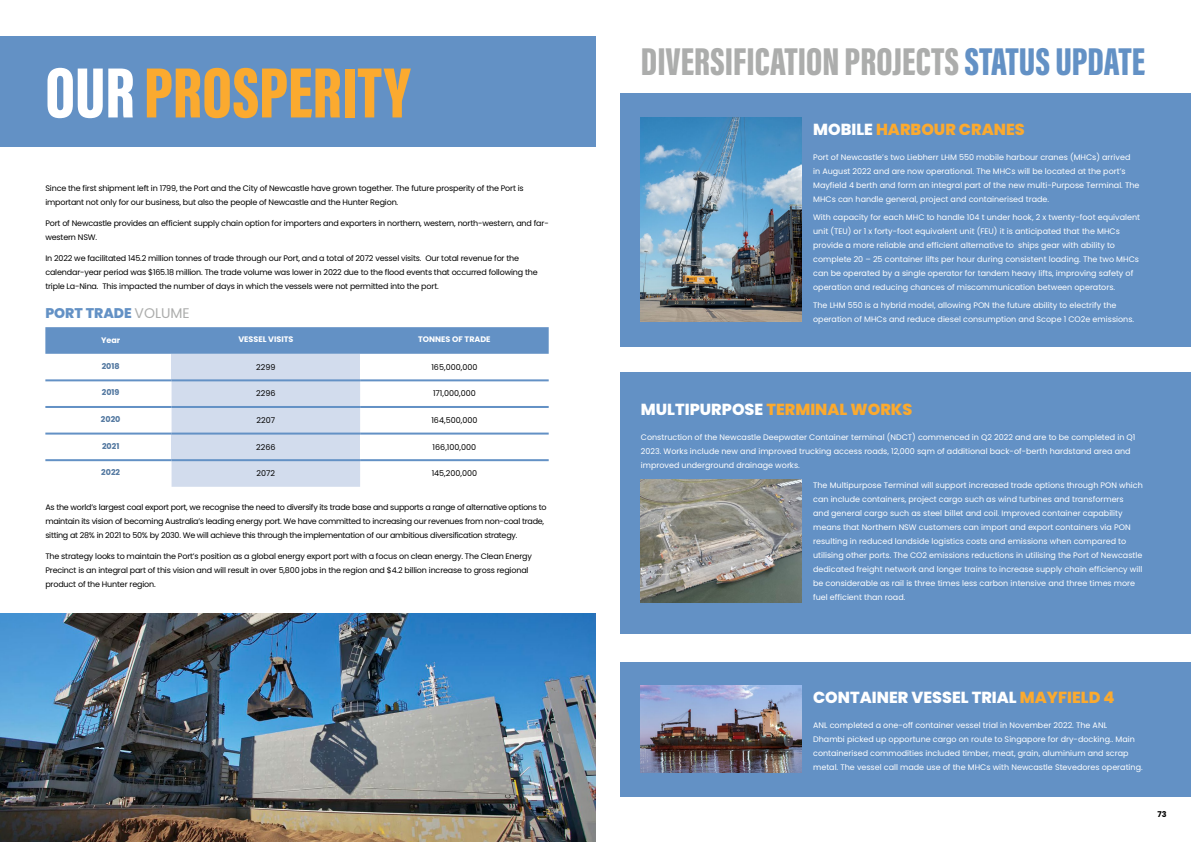
<style>
.page{position:relative;width:1191px;height:842px;background:#fff}
.page>*{position:absolute;margin:0;border:0;box-sizing:border-box;transform-origin:0 0}
.t1{font:73.3px "Acumin Variable Concept";color:#fbaa2f}
.t2{font:40px "Acumin Variable Concept";color:#acadac}
.t3{font:800 16px "Poppins";color:#fbaa2f}
.t4{font:800 16px "Poppins";color:#fff}
.t5{font:800 14px "Poppins";color:#6391c5}
.t6{font:8px/14px "Poppins";color:#fff}
.t7{font:8px/14px "Poppins";letter-spacing:-.02em;color:#000}
.t8{font:8px "Poppins";color:#000}
.t9{font:700 8px "Poppins";color:#fff}
.t10{font:700 8px "Poppins";color:#4f759e}
.t11{font:700 8px "Poppins";color:#000}
.s1{color:#fff}
.s2{font-weight:400;color:#acadac}
.s3{color:#6391c5}
.s4{color:#fbaa2f}
</style>
<div class="page">
<div style="left:0;top:36px;width:595px;height:111px;background:#6391c5"></div>
<svg style="left:45px;top:327px;width:504px;height:27px;background:#6592c5"></svg>
<div style="left:171px;top:354px;width:189px;height:26px;background:#d2dced"></div>
<div style="left:171px;top:381px;width:189px;height:106px;background:#d2dced"></div>
<div style="left:171px;top:434px;width:189px;height:26px;background:#d2dced"></div>
<hr style="left:45px;top:379px;width:126px;height:2px;background:#6391c5">
<hr style="left:171px;top:379px;width:189px;height:2px;background:#6391c5">
<hr style="left:360px;top:379px;width:189px;height:2px;background:#6391c5">
<hr style="left:45px;top:406px;width:126px;height:2px;background:#6391c5">
<hr style="left:171px;top:406px;width:189px;height:2px;background:#6391c5">
<hr style="left:360px;top:406px;width:189px;height:2px;background:#6391c5">
<hr style="left:45px;top:433px;width:126px;height:2px;background:#6391c5">
<hr style="left:171px;top:433px;width:189px;height:2px;background:#6391c5">
<hr style="left:360px;top:433px;width:189px;height:2px;background:#6391c5">
<hr style="left:45px;top:459px;width:126px;height:2px;background:#6391c5">
<hr style="left:171px;top:459px;width:189px;height:2px;background:#6391c5">
<hr style="left:360px;top:459px;width:189px;height:2px;background:#6391c5">
<div style="left:620px;top:94px;width:571px;height:253px;background:#6391c5"></div>
<img style="left:641px;top:118px;width:160px;height:203px">
<div style="left:620px;top:372px;width:571px;height:262px;background:#6391c5"></div>
<img style="left:641px;top:480px;width:160px;height:123px">
<div style="left:620px;top:662px;width:571px;height:135px;background:#6391c5"></div>
<img style="left:641px;top:686px;width:160px;height:87px">
<img style="left:0;top:613px;width:595px;height:229px">
<h1 class="t1" style="left:45px;top:42px;width:367px"><span class="s1">OUR</span>PROSPERITY</h1>
<p class="t7" style="left:45px;top:181px;width:480px">Since the first shipment left in 1799, the Port and the City of Newcastle have grown together. The future prosperity of the Port is important not only for our business, but also the people of Newcastle and the Hunter Region.</p>
<p class="t7" style="left:45px;top:216px;width:505px">Port of Newcastle provides an efficient supply chain option for importers and exporters in northern, western, north-western, and far&shy;western NSW.</p>
<p class="t7" style="left:45px;top:251px;width:494px">In 2022 we facilitated 145.2 million tonnes of trade through our Port, and a total of 2072 vessel visits. Our total revenue for the calendar-year period was $165.18 million. The trade volume was lower in 2022 due to the flood events that occurred following the triple La-Nina. This impacted the number of days in which the vessels were not permitted into the port.</p>
<h3 class="t5" style="left:45px;top:305px;width:146px">PORT TRADE <span class="s2">VOLUME</span></h3>
<p class="t9" style="left:101px;top:336px;width:21px">Year</p>
<p class="t9" style="left:238px;top:335px;width:56px">VESSEL VISITS</p>
<p class="t9" style="left:418px;top:335px;width:74px">TONNES OF TRADE</p>
<p class="t10" style="left:102px;top:361px;width:19px">2018</p>
<p class="t7" style="left:256px;top:360px;width:21px">2299</p>
<p class="t8" style="left:431px;top:362px;width:47px">165,000,000</p>
<p class="t10" style="left:102px;top:388px;width:19px">2019</p>
<p class="t7" style="left:256px;top:387px;width:21px">2296</p>
<p class="t8" style="left:433px;top:389px;width:44px">171,000,000</p>
<p class="t10" style="left:101px;top:415px;width:21px">2020</p>
<p class="t7" style="left:256px;top:413px;width:20px">2207</p>
<p class="t8" style="left:431px;top:416px;width:47px">164,500,000</p>
<p class="t10" style="left:102px;top:441px;width:19px">2021</p>
<p class="t7" style="left:256px;top:440px;width:21px">2266</p>
<p class="t8" style="left:432px;top:442px;width:45px">166,100,000</p>
<p class="t10" style="left:101px;top:468px;width:20px">2022</p>
<p class="t7" style="left:256px;top:466px;width:20px">2072</p>
<p class="t8" style="left:432px;top:469px;width:47px">145,200,000</p>
<p class="t7" style="left:45px;top:500px;width:502px">As the world’s largest coal export port, we recognise the need to diversify its trade base and supports a range of alternative options to maintain its vision of becoming Australia’s leading energy port. We have committed to increasing our revenues from non-coal trade, sitting at 28% in 2021 to 50% by 2030. We will achieve this through the implementation of our ambitious diversification strategy.</p>
<p class="t7" style="left:45px;top:549px;width:488px">The strategy looks to maintain the Port’s position as a global energy export port with a focus on clean energy. The Clean Energy<br>Precinct is an integral part of this vision and will result in over 5,800 jobs in the region and $4.2 billion increase to gross regional product of the Hunter region.</p>
<h2 class="t2" style="left:641px;top:33px;width:506px">DIVERSIFICATION PROJECTS <span class="s3">STATUS UPDATE</span></h2>
<h3 class="t3" style="left:813px;top:120px;width:213px"><span class="s1">MOBILE</span> HARBOUR CRANES</h3>
<p class="t6" style="left:813px;top:150px;width:328px">Port of Newcastle’s two Liebherr LHM 550 mobile harbour cranes (MHCs) arrived<br>in August 2022 and are now operational. The MHCs will be located at the port’s Mayfield 4 berth and form an integral part of the new multi-Purpose Terminal. The MHCs can handle general, project and containerised trade.</p>
<p class="t6" style="left:813px;top:210px;width:328px">With capacity for each MHC to handle 104 t under hook, 2 x twenty-foot equivalent unit (TEU) or 1 x forty-foot equivalent unit (FEU) it is anticipated that the MHCs provide a more reliable and efficient alternative to ships gear with ability to complete 20 – 25 container lifts per hour during consistent loading. The two MHCs can be operated by a single operator for tandem heavy lifts, improving safety of operation and reducing chances of miscommunication between operators.</p>
<p class="t6" style="left:813px;top:299px;width:322px">The LHM 550 is a hybrid model, allowing PON the future ability to electrify the operation of MHCs and reduce diesel consumption and Scope 1 CO2e emissions.</p>
<h3 class="t3" style="left:641px;top:400px;width:273px"><span class="s1">MULTIPURPOSE</span> TERMINAL WORKS</h3>
<p class="t6" style="left:641px;top:430px;width:496px">Construction of the Newcastle Deepwater Container terminal (NDCT) commenced in Q2 2022 and are to be completed in Q1<br>2023. Works include new and improved trucking access roads, 12,000 sqm of additional back-of-berth hardstand area and improved underground drainage works.</p>
<p class="t6" style="left:813px;top:478px;width:331px">The Multipurpose Terminal will support increased trade options through PON which can include containers, project cargo such as wind turbines and transformers<br>and general cargo such as steel billet and coil. Improved container capability means that Northern NSW customers can import and export containers via PON resulting in reduced landside logistics costs and emissions when compared to utilising other ports. The CO2 emissions reductions in utilising the Port of Newcastle dedicated freight network and longer trains to increase supply chain efficiency will be considerable as rail is three times less carbon intensive and three times more fuel efficient than road.</p>
<h3 class="t4" style="left:813px;top:688px;width:303px">CONTAINER VESSEL TRIAL <span class="s4">MAYFIELD 4</span></h3>
<p class="t6" style="left:813px;top:718px;width:331px">ANL completed a one-off container vessel trial in November 2022. The ANL<br>Dhambi picked up opportune cargo on route to Singapore for dry-docking.. Main containerised commodities included timber, meat, grain, aluminium and scrap metal. The vessel call made use of the MHCs with Newcastle Stevedores operating.</p>
<p class="t11" style="left:1157px;top:810px;width:11px">73</p>
</div>
